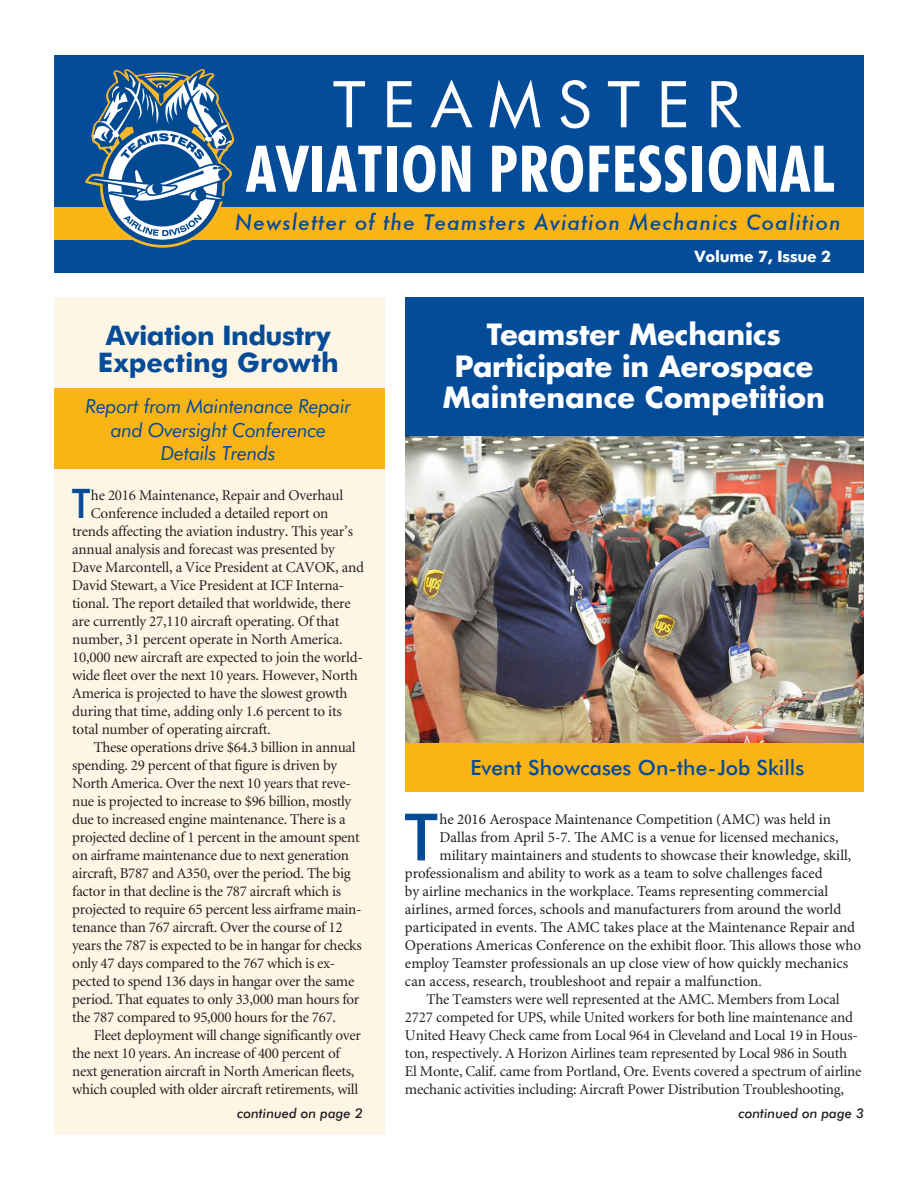
<style>
.page{position:relative;width:918px;height:1188px;background:#fff}
.page>*{position:absolute;margin:0;border:0;box-sizing:border-box;transform-origin:0 0}
.t1{font:500 65.4px "Futura BT";color:#044b98}
.t2{font:700 condensed 64.5px "Futura BT";letter-spacing:.01em;color:#fff}
.t3{font:64.5px "Futura BT";letter-spacing:.25em;color:#fff}
.text{font:500 38.85px "Futura";color:#044b98}
.t4{font:700 28.5px/31.5px "Futura";color:#fff;text-align:center}
.head_1{font:700 27px/27px "Futura BT";letter-spacing:-.01em;color:#044b98}
.t5{font:italic 500 21px "Futura";letter-spacing:.05em;color:#044b98}
.t6{font:500 21px "Futura BT";color:#044b98}
.subhead{font:italic 19.5px/23.4px "Futura BT";letter-spacing:-.015em;color:#044b98;text-align:center}
.t7{font:700 15.75px "Futura BT";letter-spacing:-.015em;color:#fff}
.text-2{font:15px/18px "Minion";letter-spacing:-.015em;color:#231f20}
.t8{font:15px "Minion Pro";letter-spacing:-.005em;color:#231f20}
.t9{font:italic 500 13.5px "Futura BT";color:#231f20}
</style>
<div class="page">
<img style="left:405px;top:435px;width:459px;height:309px">
<div style="left:405px;top:297px;width:459px;height:138px;background:#044b98"></div>
<div style="left:405px;top:744px;width:459px;height:48px;background:#fbb416"></div>
<div style="left:54px;top:56px;width:810px;height:217px;background:#044b98"></div>
<div style="left:54px;top:207px;width:810px;height:33px;background:#fbb416"></div>
<svg style="left:85px;top:69px;width:149px;height:179px"></svg>
<div style="left:54px;top:297px;width:331px;height:837px;background:#fef6e5"></div>
<div style="left:54px;top:388px;width:331px;height:81px;background:#fbb416"></div>
<p class="t3" style="left:333px;top:65px;width:409px">TEAMSTER</p>
<p class="t2" style="left:246px;top:130px;width:589px">AVIATION PROFESSIONAL</p>
<p class="t5" style="left:235px;top:208px;width:607px">Newsletter of the Teamsters Aviation Mechanics Coalition</p>
<p class="head_1" style="left:98px;top:322px;width:242px">Aviation Industry<br>Expecting Growth</p>
<p class="subhead" style="left:86px;top:394px;width:267px">Report from Maintenance Repair and Oversight Conference<br>Details Trends</p>
<p class="text" style="left:72px;top:476px;width:20px">T</p>
<p class="text-2" style="left:91px;top:486px;width:254px">he 2016 Maintenance, Repair and Overhaul</p>
<p class="text-2" style="left:91px;top:504px;width:239px">Conference included a detailed report on</p>
<p class="text-2" style="left:72px;top:522px;width:282px">trends affecting the aviation industry. This year’s</p>
<p class="text-2" style="left:72px;top:540px;width:264px">annual analysis and forecast was presented by</p>
<p class="text-2" style="left:72px;top:558px;width:293px">Dave Marcontell, a Vice President at CAVOK, and</p>
<p class="text-2" style="left:72px;top:576px;width:273px">David Stewart, a Vice President at ICF Interna-</p>
<p class="text-2" style="left:72px;top:594px;width:280px">tional. The report detailed that worldwide, there</p>
<p class="text-2" style="left:72px;top:612px;width:269px">are currently 27,110 aircraft operating. Of that</p>
<p class="text-2" style="left:72px;top:630px;width:272px">number, 31 percent operate in North America.</p>
<p class="text-2" style="left:72px;top:648px;width:292px">10,000 new aircraft are expected to join the world-</p>
<p class="text-2" style="left:72px;top:666px;width:287px">wide fleet over the next 10 years. However, North</p>
<p class="text-2" style="left:72px;top:684px;width:277px">America is projected to have the slowest growth</p>
<p class="text-2" style="left:72px;top:702px;width:271px">during that time, adding only 1.6 percent to its</p>
<p class="text-2" style="left:72px;top:720px;width:200px">total number of operating aircraft.</p>
<p class="text-2" style="left:72px;top:738px;width:291px;text-indent:22px">These operations drive $64.3 billion in annual spending. 29 percent of that figure is driven by North America. Over the next 10 years that reve&shy;nue is projected to increase to $96 billion, mostly due to increased engine maintenance. There is a projected decline of 1 percent in the amount spent on airframe maintenance due to next generation aircraft, B787 and A350, over the period. The big factor in that decline is the 787 aircraft which is projected to require 65 percent less airframe main&shy;tenance than 767 aircraft. Over the course of 12 years the 787 is expected to be in hangar for checks only 47 days compared to the 767 which is ex&shy;pected to spend 136 days in hangar over the same period. That equates to only 33,000 man hours for the 787 compared to 95,000 hours for the 767.</p>
<p class="text-2" style="left:72px;top:1026px;width:290px;text-indent:22px">Fleet deployment will change significantly over the next 10 years. An increase of 400 percent of next generation aircraft in North American fleets, which coupled with older aircraft retirements, will</p>
<p class="t9" style="left:237px;top:1105px;width:127px">continued on page 2</p>
<p class="t7" style="left:695px;top:247px;width:138px">Volume 7, Issue 2</p>
<p class="t4" style="left:443px;top:318px;width:384px">Teamster Mechanics<br>Participate in Aerospace<br>Maintenance Competition</p>
<p class="t6" style="left:470px;top:755px;width:335px">Event Showcases On-the-Job Skills</p>
<p class="t1" style="left:405px;top:797px;width:35px">T</p>
<p class="t8" style="left:439px;top:810px;width:393px">he 2016 Aerospace Maintenance Competition (AMC) was held in</p>
<p class="t8" style="left:439px;top:828px;width:401px">Dallas from April 5-7. The AMC is a venue for licensed mechanics,</p>
<p class="t8" style="left:439px;top:846px;width:413px">military maintainers and students to showcase their knowledge, skill,</p>
<p class="t8" style="left:405px;top:864px;width:419px">professionalism and ability to work as a team to solve challenges faced</p>
<p class="t8" style="left:405px;top:882px;width:425px">by airline mechanics in the workplace. Teams representing commercial</p>
<p class="t8" style="left:405px;top:900px;width:438px">airlines, armed forces, schools and manufacturers from around the world</p>
<p class="t8" style="left:405px;top:918px;width:452px">participated in events. The AMC takes place at the Maintenance Repair and</p>
<p class="t8" style="left:405px;top:936px;width:458px">Operations Americas Conference on the exhibit floor. This allows those who</p>
<p class="t8" style="left:405px;top:954px;width:445px">employ Teamster professionals an up close view of how quickly mechanics</p>
<p class="t8" style="left:405px;top:972px;width:358px">can access, research, troubleshoot and repair a malfunction.</p>
<p class="text-2" style="left:405px;top:991px;width:458px;text-indent:22px">The Teamsters were well represented at the AMC. Members from Local 2727 competed for UPS, while United workers for both line maintenance and United Heavy Check came from Local 964 in Cleveland and Local 19 in Hous&shy;ton, respectively. A Horizon Airlines team represented by Local 986 in South El Monte, Calif. came from Portland, Ore. Events covered a spectrum of airline mechanic activities including: Aircraft Power Distribution Troubleshooting,</p>
<p class="t9" style="left:738px;top:1105px;width:127px">continued on page 3</p>
</div>
